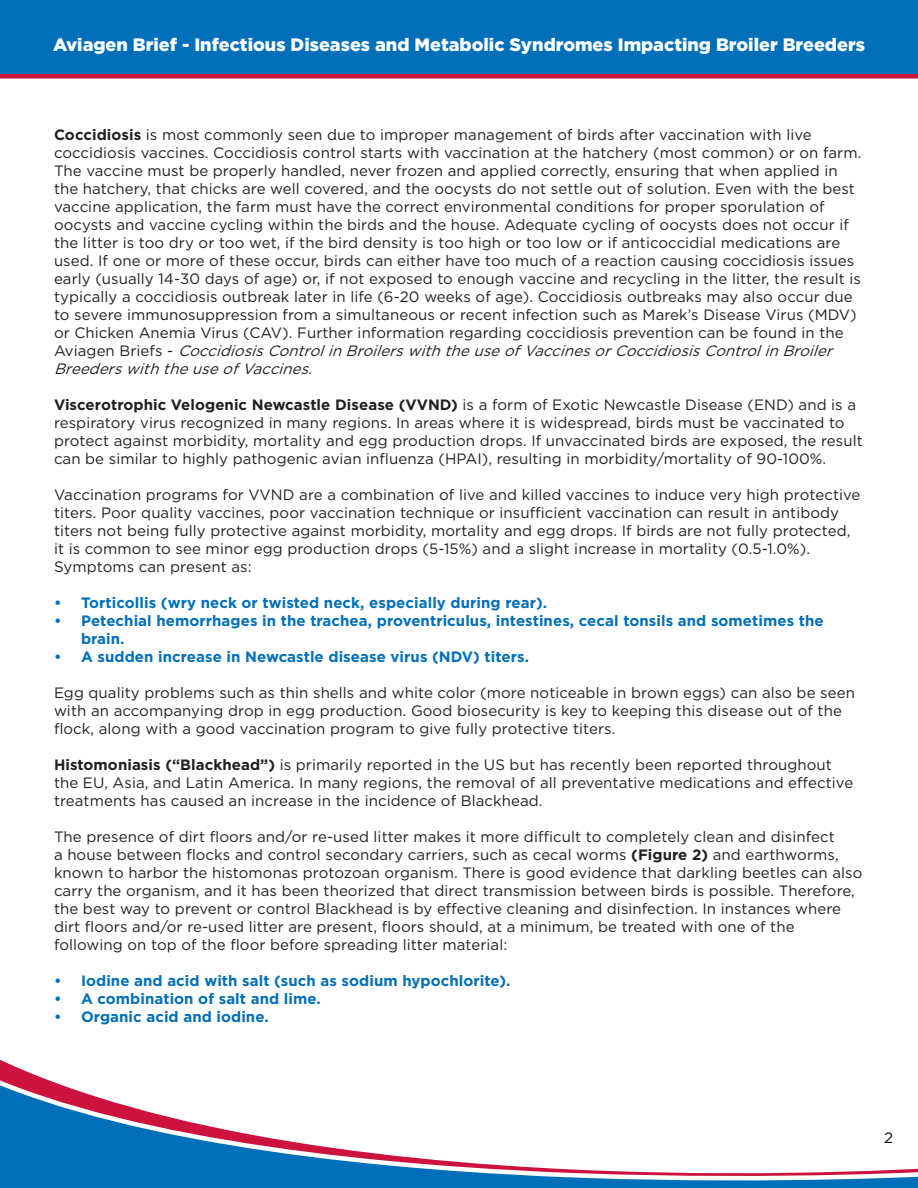
<style>
.page{position:relative;width:918px;height:1188px;background:#fff}
.page>*{position:absolute;margin:0;border:0;box-sizing:border-box;transform-origin:0 0}
.t1{font:900 18px "Gotham";color:#fff}
.t2{font:15px/18px "Gotham";letter-spacing:.005em;color:#231f20}
.t3{font:700 15px/18px "Gotham";letter-spacing:.005em;color:#006fba}
.t4{font:15px "Gotham";color:#000}
.s1{font-weight:700}
.s2{font-style:italic}
</style>
<div class="page">
<svg style="left:0;top:1066px;width:918px;height:122px"></svg>
<div style="left:0;top:0;width:918px;height:79px;background:#006fba"></div>
<p class="t1" style="left:53px;top:33px;width:813px">Aviagen Brief - Infectious Diseases and Metabolic Syndromes Impacting Broiler Breeders</p>
<p class="t2" style="left:54px;top:125px;width:809px"><span class="s1">Coccidiosis</span> is most commonly seen due to improper management of birds after vaccination with live coccidiosis vaccines. Coccidiosis control starts with vaccination at the hatchery (most common) or on farm.<br>The vaccine must be properly handled, never frozen and applied correctly, ensuring that when applied in the hatchery, that chicks are well covered, and the oocysts do not settle out of solution. Even with the best vaccine application, the farm must have the correct environmental conditions for proper sporulation of oocysts and vaccine cycling within the birds and the house. Adequate cycling of oocysts does not occur if the litter is too dry or too wet, if the bird density is too high or too low or if anticoccidial medications are used. If one or more of these occur, birds can either have too much of a reaction causing coccidiosis issues early (usually 14-30 days of age) or, if not exposed to enough vaccine and recycling in the litter, the result is typically a coccidiosis outbreak later in life (6-20 weeks of age). Coccidiosis outbreaks may also occur due to severe immunosuppression from a simultaneous or recent infection such as Marek’s Disease Virus (MDV) or Chicken Anemia Virus (CAV). Further information regarding coccidiosis prevention can be found in the<br>A v i a g e n B r i e f s - <span class="s2">CoccidiosisControlinBroilerswiththeuseofVaccinesorCoccidiosisControlinBroiler BreederswiththeuseofVaccines.</span></p>
<p class="t2" style="left:54px;top:395px;width:810px"><span class="s1">Viscerotrophic Velogenic Newcastle Disease (VVND)</span> is a form of Exotic Newcastle Disease (END) and is a respiratory virus recognized in many regions. In areas where it is widespread, birds must be vaccinated to protect against morbidity, mortality and egg production drops. If unvaccinated birds are exposed, the result can be similar to highly pathogenic avian influenza (HPAI), resulting in morbidity/mortality of 90-100%.</p>
<p class="t2" style="left:54px;top:485px;width:808px">Vaccination programs for VVND are a combination of live and killed vaccines to induce very high protective titers. Poor quality vaccines, poor vaccination technique or insufficient vaccination can result in antibody titers not being fully protective against morbidity, mortality and egg drops. If birds are not fully protected, it is common to see minor egg production drops (5-15%) and a slight increase in mortality (0.5-1.0%).<br>Symptoms can present as:</p>
<p class="t3" style="left:54px;top:593px;width:495px">• Torticollis (wry neck or twisted neck, especially during rear).</p>
<p class="t3" style="left:81px;top:611px;width:744px;text-indent:-27px">• Petechial hemorrhages in the trachea, proventriculus, intestines, cecal tonsils and sometimes the brain.</p>
<p class="t3" style="left:54px;top:647px;width:477px">• A sudden increase in Newcastle disease virus (NDV) titers.</p>
<p class="t2" style="left:54px;top:683px;width:802px">Egg quality problems such as thin shells and white color (more noticeable in brown eggs) can also be seen with an accompanying drop in egg production. Good biosecurity is key to keeping this disease out of the flock, along with a good vaccination program to give fully protective titers.</p>
<p class="t2" style="left:54px;top:755px;width:801px"><span class="s1">Histomoniasis (“Blackhead”)</span> is primarily reported in the US but has recently been reported throughout the EU, Asia, and Latin America. In many regions, the removal of all preventative medications and effective treatments has caused an increase in the incidence of Blackhead.</p>
<p class="t2" style="left:54px;top:827px;width:810px">The presence of dirt floors and/or re-used litter makes it more difficult to completely clean and disinfect<br>a house between flocks and control secondary carriers, such as cecal worms <span class="s1">(Figure 2)</span> and earthworms, known to harbor the histomonas protozoan organism. There is good evidence that darkling beetles can also carry the organism, and it has been theorized that direct transmission between birds is possible. Therefore, the best way to prevent or control Blackhead is by effective cleaning and disinfection. In instances where dirt floors and/or re-used litter are present, floors should, at a minimum, be treated with one of the following on top of the floor before spreading litter material:</p>
<p class="t3" style="left:54px;top:971px;width:458px">• Iodine and acid with salt (such as sodium hypochlorite).</p>
<p class="t3" style="left:54px;top:989px;width:268px">• A combination of salt and lime.</p>
<p class="t3" style="left:54px;top:1007px;width:216px">• Organic acid and iodine.</p>
<p class="t4" style="left:884px;top:1128px;width:10px">2</p>
</div>
